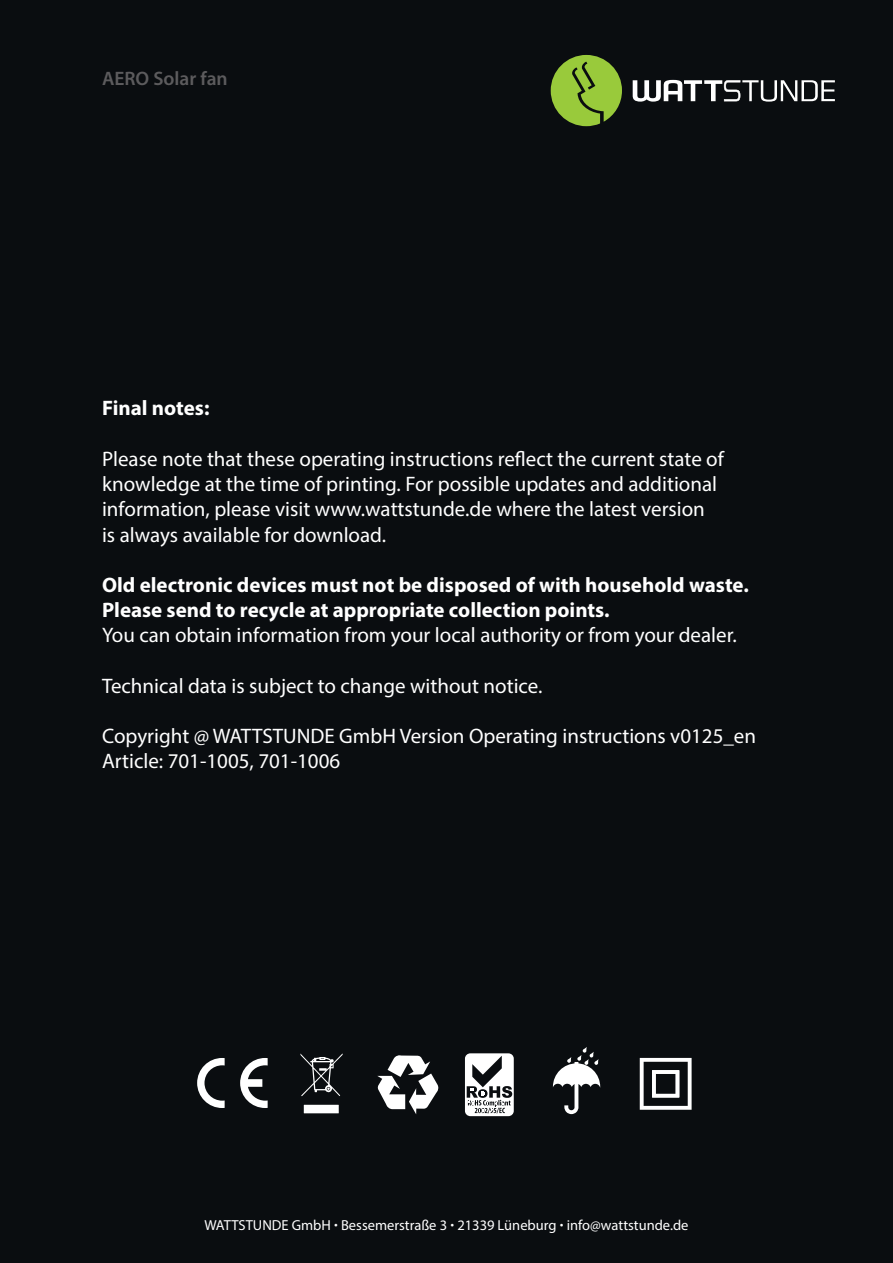
<style>
.page{position:relative;width:893px;height:1263px;background:#0a0d10}
.page>*{position:absolute;margin:0;border:0;box-sizing:border-box;transform-origin:0 0}
.t1{font:21px/25.2px "Myriad Pro";color:#fff}
.t2{font:700 21px "Myriad Pro";color:#fff}
.t3{font:600 19.5px "Myriad Pro";color:#5c5b5d}
.t4{font:14.55px "Myriad Pro";color:#fff}
.s1{font-weight:700}
</style>
<div class="page">
<svg style="left:633px;top:80px;width:202px;height:22px"></svg>
<svg style="left:551px;top:55px;width:71px;height:71px"></svg>
<svg style="left:197px;top:1058px;width:28px;height:50px"></svg>
<svg style="left:240px;top:1058px;width:28px;height:50px"></svg>
<svg style="left:304px;top:1105px;width:35px;height:8px"></svg>
<svg style="left:300px;top:1053px;width:43px;height:43px"></svg>
<svg style="left:377px;top:1055px;width:61px;height:59px"></svg>
<svg style="left:465px;top:1053px;width:49px;height:63px"></svg>
<svg style="left:640px;top:1058px;width:52px;height:52px"></svg>
<svg style="left:553px;top:1047px;width:47px;height:67px"></svg>
<p class="t3" style="left:102px;top:66px;width:127px">AERO Solar fan</p>
<p class="t2" style="left:102px;top:395px;width:109px">Final notes:</p>
<p class="t1" style="left:102px;top:446px;width:623px">Please note that these operating instructions reflect the current state of knowledge at the time of printing. For possible updates and additional information, please visit www.wattstunde.de where the latest version<br>is always available for download.</p>
<p class="t2" style="left:102px;top:571px;width:648px">Old electronic devices must not be disposed of with household waste.</p>
<p class="t2" style="left:102px;top:596px;width:509px">Please send to recycle at appropriate collection points.</p>
<p class="t1" style="left:102px;top:622px;width:636px">You can obtain information from your local authority or from your dealer.</p>
<p class="t1" style="left:102px;top:673px;width:442px">Technical data is subject to change without notice.</p>
<p class="t1" style="left:102px;top:723px;width:656px">Copyright @ WATTSTUNDE GmbH Version Operating instructions v0125_en</p>
<p class="t1" style="left:102px;top:748px;width:240px">Article: 701-1005, 701-1006</p>
<p class="t4" style="left:204px;top:1216px;width:485px">WATTSTUNDE GmbH <span class="s1">·</span> Bessemerstraße 3 <span class="s1">·</span> 21339 Lüneburg <span class="s1">·</span> info@wattstunde.de</p>
</div>
